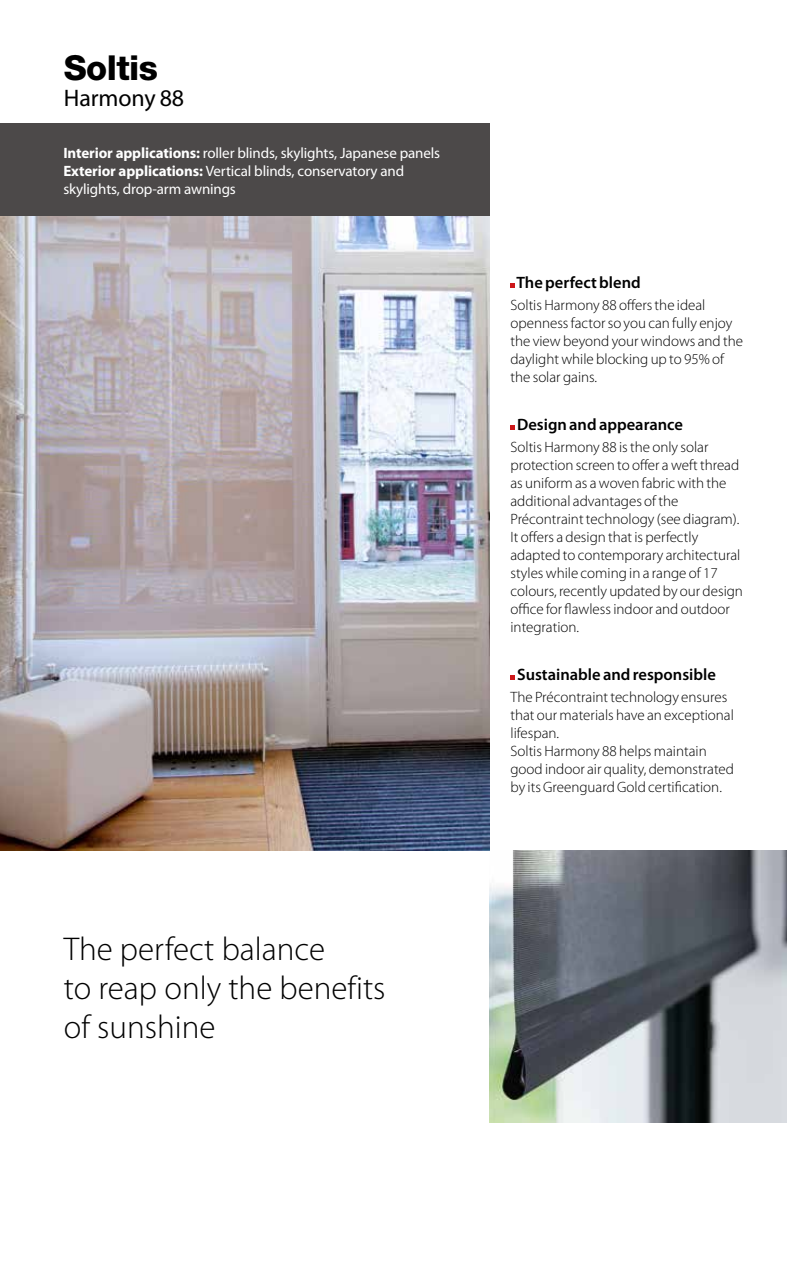
<style>
.page{position:relative;width:787px;height:1263px;background:#fff}
.page>*{position:absolute;margin:0;border:0;box-sizing:border-box;transform-origin:0 0}
.t1{font:800 34.5px "Helvetica Neue LT Std";letter-spacing:-.015em;color:#000}
.t2{font:300 33px/39px "Myriad Pro";color:#000}
.t3{font:24px "Myriad Pro";letter-spacing:-.005em;color:#000}
.t4{font:600 16.5px "Myriad Pro";color:#000}
.t5{font:300 15px/18px "Myriad Pro";color:#000}
.t6{font:15px/18px "Myriad Pro";letter-spacing:-.01em;color:#fff}
.s1{font-weight:700}
</style>
<div class="page">
<div style="left:0;top:123px;width:489px;height:94px;background:#4c4949"></div>
<img style="left:489px;top:850px;width:298px;height:273px">
<img style="left:0;top:217px;width:489px;height:633px">
<svg style="left:510px;top:283px;width:4px;height:5px"></svg>
<svg style="left:510px;top:425px;width:4px;height:5px"></svg>
<svg style="left:510px;top:675px;width:4px;height:5px"></svg>
<h1 class="t1" style="left:64px;top:47px;width:96px">Soltis</h1>
<h3 class="t3" style="left:64px;top:83px;width:122px">Harmony 88</h3>
<p class="t6" style="left:63px;top:143px;width:378px"><span class="s1">Interior applications:</span> roller blinds, skylights, Japanese panels<br><span class="s1">Exterior applications:</span> Vertical blinds, conservatory and skylights, drop-arm awnings</p>
<h2 class="t2" style="left:64px;top:930px;width:323px">The perfect balance<br>to reap only the benefits of sunshine</h2>
<p class="t4" style="left:516px;top:272px;width:126px">The perfect blend</p>
<p class="t5" style="left:510px;top:296px;width:234px">Soltis Harmony 88 offers the ideal openness factor so you can fully enjoy the view beyond your windows and the daylight while blocking up to 95% of the solar gains.</p>
<p class="t4" style="left:517px;top:414px;width:167px">Design and appearance</p>
<p class="t5" style="left:510px;top:438px;width:234px">Soltis Harmony 88 is the only solar protection screen to offer a weft thread as uniform as a woven fabric with the additional advantages of the Précontraint technology (see diagram).<br>It offers a design that is perfectly adapted to contemporary architectural styles while coming in a range of 17 colours, recently updated by our design office for flawless indoor and outdoor integration.</p>
<p class="t4" style="left:517px;top:664px;width:200px">Sustainable and responsible</p>
<p class="t5" style="left:510px;top:688px;width:225px">The Précontraint technology ensures that our materials have an exceptional lifespan.<br>Soltis Harmony 88 helps maintain good indoor air quality, demonstrated by its Greenguard Gold certification.</p>
</div>
